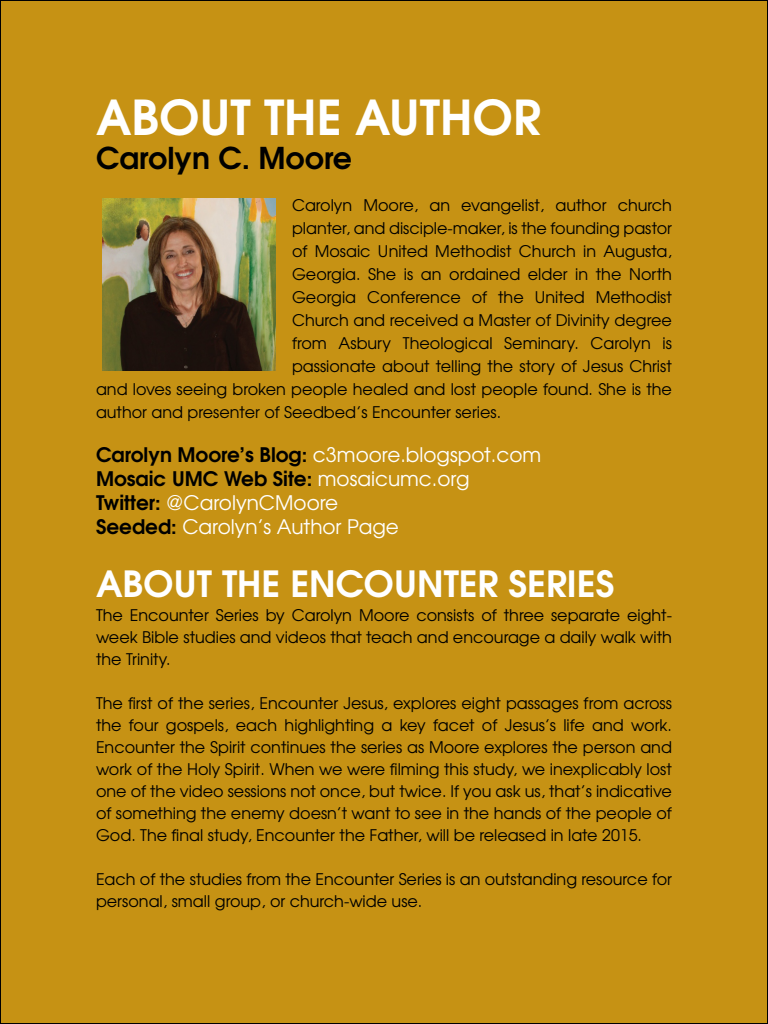
<style>
.page{position:relative;width:768px;height:1024px;background:#fff}
.page>*{position:absolute;margin:0;border:0;box-sizing:border-box;transform-origin:0 0}
.Body{font:700 48px "Te X Gyre Adventor";color:#fff}
.Body-2{font:700 36px "Te X Gyre Adventor";color:#fff}
.Subtitle{font:700 30px "Te X Gyre Adventor";color:#000}
.Body-3{font:20px "Te X Gyre Adventor";color:#fff}
.Body-4{font:700 20px "Te X Gyre Adventor";color:#000}
.Body-5{font:16px/22px "Te X Gyre Adventor";color:#000;text-align:justify}
.s1{font-weight:700;color:#000}
.s2{font-weight:400;color:#fff}
</style>
<div class="page">
<div style="left:0;top:1px;width:768px;height:1023px;background:#c69214"></div>
<img style="left:102px;top:198px;width:174px;height:173px">
<p class="Body" style="left:96px;top:76px;width:446px">ABOUT THE AUTHOR</p>
<p class="Subtitle" style="left:96px;top:132px;width:258px">Carolyn C. Moore</p>
<p class="Body-5" style="left:292px;top:193px;width:382px">Carolyn Moore, an evangelist, author church</p>
<p class="Body-5" style="left:292px;top:216px;width:382px">planter, and disciple-maker, is the founding pastor</p>
<p class="Body-5" style="left:292px;top:239px;width:382px">of Mosaic United Methodist Church in Augusta,</p>
<p class="Body-5" style="left:292px;top:262px;width:381px">Georgia. She is an ordained elder in the North</p>
<p class="Body-5" style="left:292px;top:285px;width:382px">Georgia Conference of the United Methodist</p>
<p class="Body-5" style="left:292px;top:308px;width:381px">Church and received a Master of Divinity degree</p>
<p class="Body-5" style="left:292px;top:331px;width:382px">from Asbury Theological Seminary. Carolyn is</p>
<p class="Body-5" style="left:292px;top:354px;width:381px">passionate about telling the story of Jesus Christ</p>
<p class="Body-5" style="left:96px;top:377px;width:578px">and loves seeing broken people healed and lost people found. She is the</p>
<p class="Body-5" style="left:96px;top:400px;width:407px">author and presenter of Seedbed’s Encounter series.</p>
<p class="Body-3" style="left:96px;top:439px;width:447px"><span class="s1">Carolyn Moore’s Blog:</span> c3moore.blogspot.com</p>
<p class="Body-4" style="left:96px;top:462px;width:375px">Mosaic UMC Web Site: <span class="s2">mosaicumc.org</span></p>
<p class="Body-3" style="left:96px;top:487px;width:244px"><span class="s1">Twitter:</span> @CarolynCMoore</p>
<p class="Body-3" style="left:96px;top:511px;width:304px"><span class="s1">Seeded:</span> Carolyn’s Author Page</p>
<p class="Body-2" style="left:96px;top:552px;width:520px">ABOUT THE ENCOUNTER SERIES</p>
<p class="Body-5" style="left:96px;top:604px;width:578px">The Encounter Series by Carolyn Moore consists of three separate eight&shy;week Bible studies and videos that teach and encourage a daily walk with the Trinity.</p>
<p class="Body-5" style="left:96px;top:692px;width:578px">The first of the series, Encounter Jesus, explores eight passages from across the four gospels, each highlighting a key facet of Jesus’s life and work.<br>Encounter the Spirit continues the series as Moore explores the person and work of the Holy Spirit. When we were filming this study, we inexplicably lost one of the video sessions not once, but twice. If you ask us, that’s indicative of something the enemy doesn’t want to see in the hands of the people of God. The final study, Encounter the Father, will be released in late 2015.</p>
<p class="Body-5" style="left:96px;top:868px;width:578px">Each of the studies from the Encounter Series is an outstanding resource for personal, small group, or church-wide use.</p>
</div>
